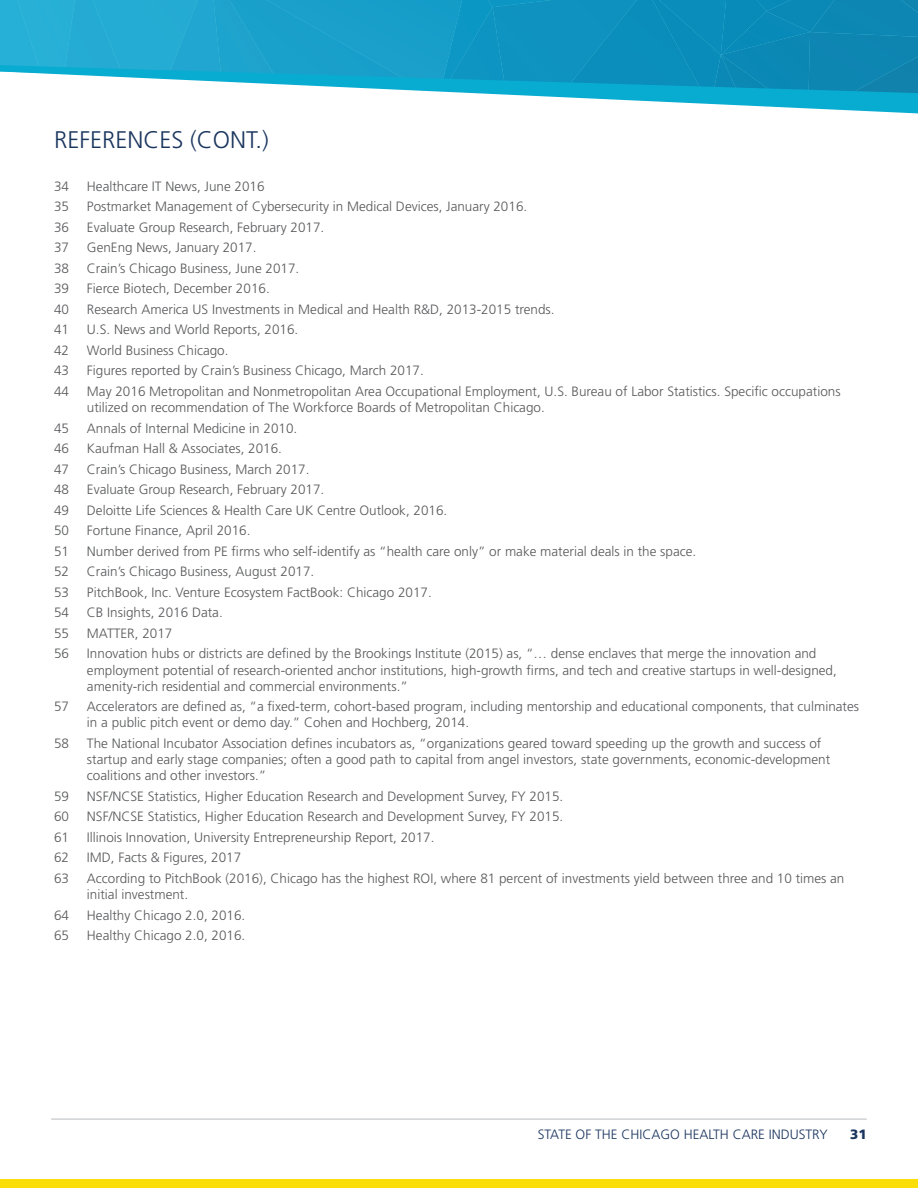
<style>
.page{position:relative;width:918px;height:1188px;background:#fff}
.page>*{position:absolute;margin:0;border:0;box-sizing:border-box;transform-origin:0 0}
.t1{font:300 24px "Frutiger LT Std";color:#1a355e}
.t2{font:300 13.5px/16.2px "Frutiger LT Std";color:#57585a}
.t3{font:300 13.5px "Frutiger LT Std";color:#1a355e}
.t4{font:900 13.5px "Frutiger LT Std";color:#1a355e}
</style>
<div class="page">
<svg style="left:0;top:0;width:918px;height:64px;background:#1599c4"></svg>
<svg style="left:0;top:64px;width:918px;height:50px"></svg>
<div style="left:0;top:1180px;width:918px;height:8px;background:#fbdd07"></div>
<hr style="left:51px;top:1118px;width:816px;height:2px;background:#d1d2d4">
<h1 class="t1" style="left:54px;top:126px;width:216px">REFERENCES (CONT.)</h1>
<p class="t2" style="left:54px;top:178px;width:17px">34</p>
<p class="t2" style="left:87px;top:178px;width:179px">Healthcare IT News, June 2016</p>
<p class="t2" style="left:54px;top:199px;width:17px">35</p>
<p class="t2" style="left:87px;top:199px;width:442px">Postmarket Management of Cybersecurity in Medical Devices, January 2016.</p>
<p class="t2" style="left:54px;top:219px;width:17px">36</p>
<p class="t2" style="left:87px;top:219px;width:239px">Evaluate Group Research, February 2017.</p>
<p class="t2" style="left:54px;top:240px;width:17px">37</p>
<p class="t2" style="left:87px;top:240px;width:171px">GenEng News, January 2017.</p>
<p class="t2" style="left:54px;top:260px;width:17px">38</p>
<p class="t2" style="left:87px;top:260px;width:214px">Crain’s Chicago Business, June 2017.</p>
<p class="t2" style="left:54px;top:281px;width:17px">39</p>
<p class="t2" style="left:87px;top:281px;width:184px">Fierce Biotech, December 2016.</p>
<p class="t2" style="left:54px;top:301px;width:17px">40</p>
<p class="t2" style="left:87px;top:301px;width:469px">Research America US Investments in Medical and Health R&amp;D, 2013-2015 trends.</p>
<p class="t2" style="left:54px;top:322px;width:17px">41</p>
<p class="t2" style="left:87px;top:322px;width:213px">U.S. News and World Reports, 2016.</p>
<p class="t2" style="left:54px;top:342px;width:17px">42</p>
<p class="t2" style="left:87px;top:342px;width:143px">World Business Chicago.</p>
<p class="t2" style="left:54px;top:363px;width:17px">43</p>
<p class="t2" style="left:87px;top:363px;width:338px">Figures reported by Crain’s Business Chicago, March 2017.</p>
<p class="t2" style="left:54px;top:383px;width:17px">44</p>
<p class="t2" style="left:87px;top:383px;width:755px">May 2016 Metropolitan and Nonmetropolitan Area Occupational Employment, U.S. Bureau of Labor Statistics. Specific occupations utilized on recommendation of The Workforce Boards of Metropolitan Chicago.</p>
<p class="t2" style="left:54px;top:420px;width:17px">45</p>
<p class="t2" style="left:87px;top:420px;width:212px">Annals of Internal Medicine in 2010.</p>
<p class="t2" style="left:54px;top:441px;width:17px">46</p>
<p class="t2" style="left:87px;top:441px;width:197px">Kaufman Hall &amp; Associates, 2016.</p>
<p class="t2" style="left:54px;top:461px;width:17px">47</p>
<p class="t2" style="left:87px;top:461px;width:224px">Crain’s Chicago Business, March 2017.</p>
<p class="t2" style="left:54px;top:482px;width:17px">48</p>
<p class="t2" style="left:87px;top:482px;width:239px">Evaluate Group Research, February 2017.</p>
<p class="t2" style="left:54px;top:502px;width:17px">49</p>
<p class="t2" style="left:87px;top:502px;width:362px">Deloitte Life Sciences &amp; Health Care UK Centre Outlook, 2016.</p>
<p class="t2" style="left:54px;top:523px;width:17px">50</p>
<p class="t2" style="left:87px;top:523px;width:165px">Fortune Finance, April 2016.</p>
<p class="t2" style="left:54px;top:543px;width:17px">51</p>
<p class="t2" style="left:87px;top:543px;width:611px">Number derived from PE firms who self-identify as “health care only” or make material deals in the space.</p>
<p class="t2" style="left:54px;top:564px;width:17px">52</p>
<p class="t2" style="left:87px;top:564px;width:229px">Crain’s Chicago Business, August 2017.</p>
<p class="t2" style="left:54px;top:584px;width:17px">53</p>
<p class="t2" style="left:87px;top:584px;width:346px">PitchBook, Inc. Venture Ecosystem FactBook: Chicago 2017.</p>
<p class="t2" style="left:54px;top:605px;width:17px">54</p>
<p class="t2" style="left:87px;top:605px;width:137px">CB Insights, 2016 Data.</p>
<p class="t2" style="left:54px;top:625px;width:17px">55</p>
<p class="t2" style="left:87px;top:625px;width:87px">MATTER, 2017</p>
<p class="t2" style="left:54px;top:646px;width:17px">56</p>
<p class="t2" style="left:87px;top:646px;width:751px">Innovation hubs or districts are defined by the Brookings Institute (2015) as, “… dense enclaves that merge the innovation and employment potential of research-oriented anchor institutions, high-growth firms, and tech and creative startups in well-designed, amenity-rich residential and commercial environments.”</p>
<p class="t2" style="left:54px;top:699px;width:17px">57</p>
<p class="t2" style="left:87px;top:699px;width:774px">Accelerators are defined as, “a fixed-term, cohort-based program, including mentorship and educational components, that culminates in a public pitch event or demo day.” Cohen and Hochberg, 2014.</p>
<p class="t2" style="left:54px;top:735px;width:17px">58</p>
<p class="t2" style="left:87px;top:735px;width:745px">The National Incubator Association defines incubators as, “organizations geared toward speeding up the growth and success of startup and early stage companies; often a good path to capital from angel investors, state governments, economic-development coalitions and other investors.”</p>
<p class="t2" style="left:54px;top:788px;width:17px">59</p>
<p class="t2" style="left:87px;top:788px;width:478px">NSF/NCSE Statistics, Higher Education Research and Development Survey, FY 2015.</p>
<p class="t2" style="left:54px;top:809px;width:17px">60</p>
<p class="t2" style="left:87px;top:809px;width:478px">NSF/NCSE Statistics, Higher Education Research and Development Survey, FY 2015.</p>
<p class="t2" style="left:54px;top:829px;width:17px">61</p>
<p class="t2" style="left:87px;top:829px;width:349px">Illinois Innovation, University Entrepreneurship Report, 2017.</p>
<p class="t2" style="left:54px;top:850px;width:17px">62</p>
<p class="t2" style="left:87px;top:850px;width:156px">IMD, Facts &amp; Figures, 2017</p>
<p class="t2" style="left:54px;top:870px;width:17px">63</p>
<p class="t2" style="left:87px;top:870px;width:759px">According to PitchBook (2016), Chicago has the highest ROI, where 81 percent of investments yield between three and 10 times an initial investment.</p>
<p class="t2" style="left:54px;top:907px;width:17px">64</p>
<p class="t2" style="left:87px;top:907px;width:160px">Healthy Chicago 2.0, 2016.</p>
<p class="t2" style="left:54px;top:928px;width:17px">65</p>
<p class="t2" style="left:87px;top:928px;width:160px">Healthy Chicago 2.0, 2016.</p>
<p class="t3" style="left:538px;top:1127px;width:292px">STATE OF THE CHICAGO HEALTH CARE INDUSTRY</p>
<p class="t4" style="left:850px;top:1126px;width:18px">31</p>
</div>
